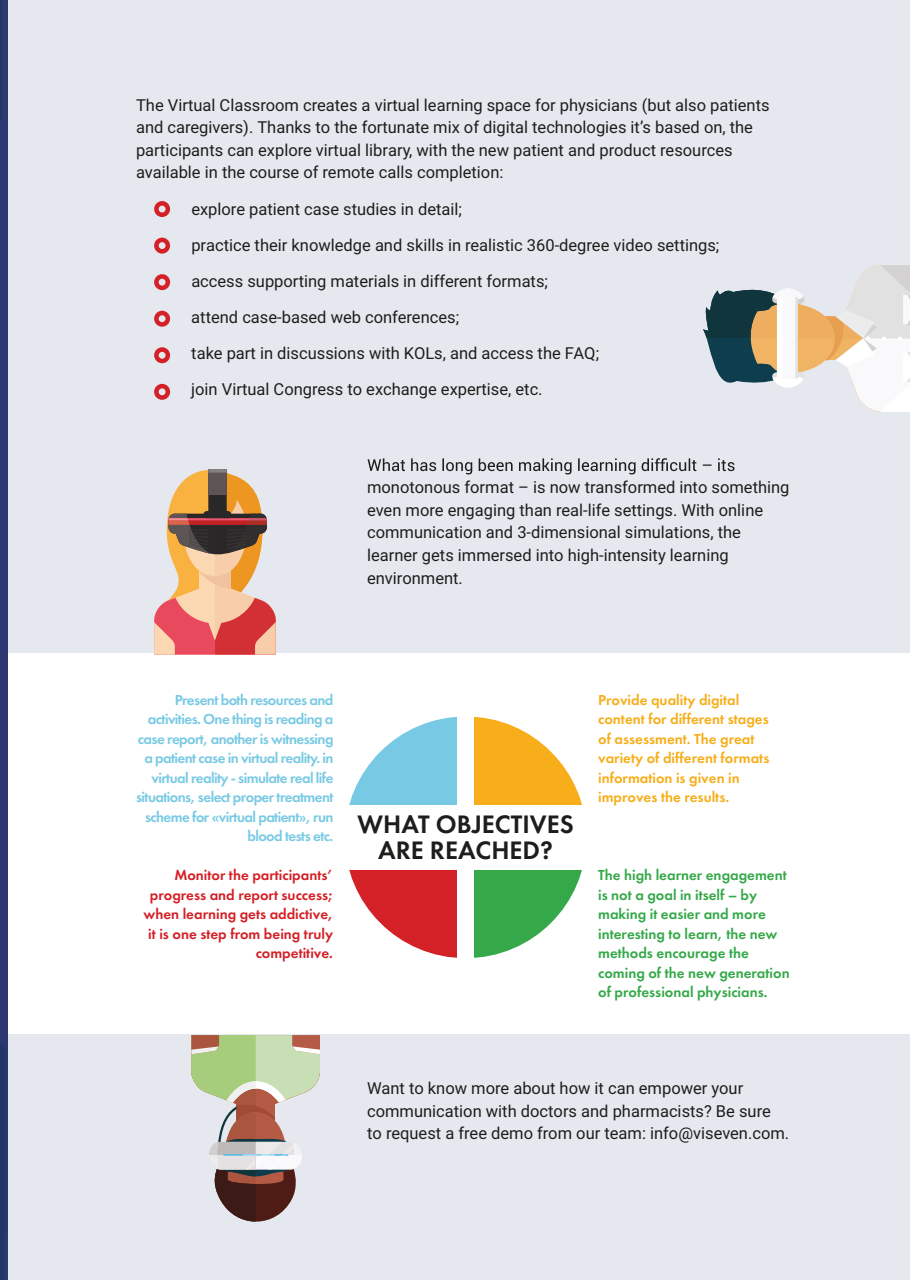
<style>
.page{position:relative;width:910px;height:1280px;background:#fff}
.page>*{position:absolute;margin:0;border:0;box-sizing:border-box;transform-origin:0 0}
.t1{font:26.25px/26.2px "Futura Demi C";color:#1d1d1b;text-align:center}
.t2{font:16.5px/22.5px "Roboto";color:#1d1d1b}
.t3{font:15px/19.5px "Futura Demi C";letter-spacing:-.04em;color:#78cae4;text-align:right}
.t4{font:15px/19.5px "Futura Demi C";color:#35a949}
.t5{font:15px/19.5px "Futura Demi C";color:#f7ae1a}
.t6{font:15px/19.5px "Futura Demi C";color:#d42027;text-align:right}
</style>
<div class="page">
<svg style="left:0;top:0;width:9px;height:1280px;background:#495386"></svg>
<svg style="left:0;top:0;width:2px;height:120px"></svg>
<svg style="left:0;top:1045px;width:5px;height:235px"></svg>
<div style="left:9px;top:0;width:901px;height:1280px;background:#e5e9ef"></div>
<div style="left:9px;top:654px;width:901px;height:380px;background:#fff"></div>
<svg style="left:349px;top:716px;width:233px;height:242px"></svg>
<svg style="left:368px;top:458px;width:366px;height:16px"></svg>
<div style="left:154px;top:201px;width:16px;height:16px;border:4px solid #d42027;border-radius:50%"></div>
<div style="left:154px;top:311px;width:16px;height:16px;border:4px solid #d42027;border-radius:50%"></div>
<div style="left:154px;top:238px;width:16px;height:16px;border:4px solid #d42027;border-radius:50%"></div>
<div style="left:154px;top:347px;width:16px;height:16px;border:4px solid #d42027;border-radius:50%"></div>
<div style="left:154px;top:384px;width:16px;height:16px;border:4px solid #d42027;border-radius:50%"></div>
<div style="left:154px;top:274px;width:16px;height:16px;border:4px solid #d42027;border-radius:50%"></div>
<div style="left:337px;top:805px;width:257px;height:65px;background:#fff"></div>
<div style="left:457px;top:693px;width:17px;height:288px;background:#fff"></div>
<svg style="left:154px;top:470px;width:122px;height:185px"></svg>
<svg style="left:703px;top:265px;width:207px;height:147px"></svg>
<svg style="left:191px;top:1035px;width:129px;height:187px"></svg>
<p class="t2" style="left:136px;top:93px;width:635px">The Virtual Classroom creates a virtual learning space for physicians (but also patients and caregivers). Thanks to the fortunate mix of digital technologies it’s based on, the participants can explore virtual library, with the new patient and product resources available in the course of remote calls completion:</p>
<p class="t2" style="left:191px;top:191px;width:530px;line-height:36px">explore patient case studies in detail;<br>practice their knowledge and skills in realistic 360-degree video settings; access supporting materials in different formats;<br>attend case-based web conferences;<br>take part in discussions with KOLs, and access the FAQ;<br>join Virtual Congress to exchange expertise, etc.</p>
<p class="t2" style="left:367px;top:476px;width:424px">monotonous format – is now transformed into something even more engaging than real-life settings. With online communication and 3-dimensional simulations, the learner gets immersed into high-intensity learning environment.</p>
<p class="t3" style="left:136px;top:690px;width:199px">Present both resources and activities. One thing is reading a case report, another is witnessing a patient case in virtual reality. in virtual reality - simulate real life situations, select proper treatment scheme for «virtual patient», run blood tests etc.</p>
<p class="t6" style="left:144px;top:865px;width:191px">Monitor the participants’ progress and report success; when learning gets addictive, it is one step from being truly competitive.</p>
<h1 class="t1" style="left:358px;top:811px;width:218px">WHAT OBJECTIVES<br>ARE REACHED?</h1>
<p class="t5" style="left:598px;top:690px;width:173px">Provide quality digital content for different stages of assessment. The great variety of different formats information is given in improves the results.</p>
<p class="t4" style="left:598px;top:865px;width:193px">The high learner engagement is not a goal in itself – by making it easier and more interesting to learn, the new methods encourage the coming of the new generation of professional physicians.</p>
<p class="t2" style="left:367px;top:1076px;width:424px">Want to know more about how it can empower your communication with doctors and pharmacists? Be sure to request a free demo from our team: info@viseven.com.</p>
</div>
